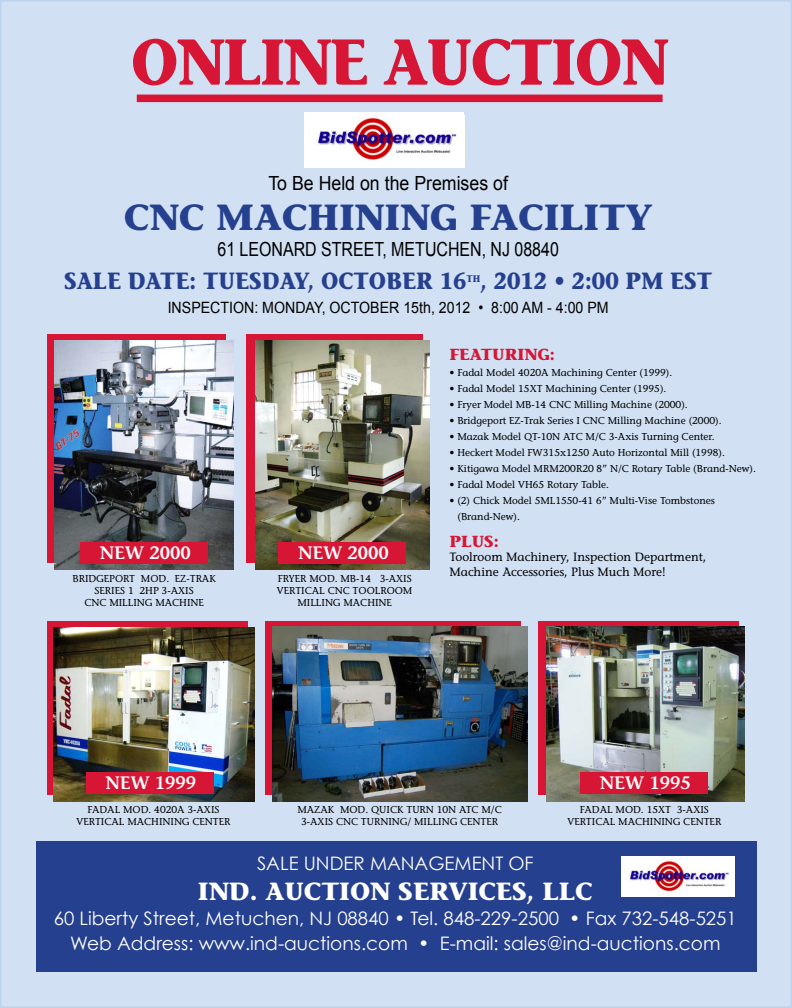
<style>
.page{position:relative;width:792px;height:1008px;background:#fff}
.page>*{position:absolute;margin:0;border:0;box-sizing:border-box;transform-origin:0 0}
.t1{font:700 64.6px "Stone Informal Std";letter-spacing:-.03em;color:#d71635;scale:.91 1}
.t2{font:700 36.3px "Stone Informal Std";color:#25408f}
.t3{font:700 24.8px "Stone Informal Std";color:#fff}
.t4{font:700 23.4px "Stone Informal Std";color:#25408f;scale:.91 1}
.t5{font:19.5px "Arial";color:#000;scale:.82 1}
.t6{font:19.5px "Arial";color:#000;scale:.91 1}
.t7{font:18.6px/24.8px "Century Gothic";color:#fff;text-align:center}
.t8{font:600 18px "Stone Informal Std";color:#fff}
.t9{font:700 16px "Stone Informal Std";color:#d71635}
.t10{font:15.6px "Arial";color:#000;scale:.91 1}
.t11{font:500 12px/14.4px "Stone Informal Std";color:#000}
.t12{font:500 10px/12px "Stone Informal Std";color:#000;text-align:center}
.t13{font:700 9.6px "Stone Informal Std";color:#25408f;scale:.91 1}
</style>
<div class="page">
<div style="left:1px;top:1px;width:790px;height:1006px;background:#d2e0f3"></div>
<div style="left:137px;top:95px;width:526px;height:7px;background:#d71635"></div>
<div style="left:36px;top:841px;width:721px;height:131px;background:#25408f"></div>
<div style="left:48px;top:621px;width:200px;height:173px;background:#d71635"></div>
<img style="left:53px;top:627px;width:202px;height:174px">
<div style="left:86px;top:773px;width:127px;height:21px;background:#d71635"></div>
<div style="left:266px;top:621px;width:255px;height:173px;background:#d71635"></div>
<div style="left:538px;top:621px;width:200px;height:173px;background:#d71635"></div>
<img style="left:546px;top:626px;width:198px;height:175px">
<img style="left:272px;top:627px;width:255px;height:174px">
<div style="left:580px;top:772px;width:128px;height:22px;background:#d71635"></div>
<svg style="left:48px;top:334px;width:178px;height:229px;background:#cb2744"></svg>
<div style="left:247px;top:334px;width:176px;height:229px;background:#d71635"></div>
<img style="left:55px;top:341px;width:179px;height:229px">
<img style="left:256px;top:341px;width:173px;height:229px">
<div style="left:279px;top:542px;width:127px;height:22px;background:#d71635"></div>
<div style="left:80px;top:542px;width:128px;height:22px;background:#d71635"></div>
<div style="left:304px;top:112px;width:160px;height:55px;background:#fff"></div>
<img style="left:318px;top:117px;width:139px;height:43px">
<div style="left:621px;top:857px;width:113px;height:39px;background:#fff"></div>
<img style="left:630px;top:860px;width:99px;height:32px">
<h1 class="t1" style="left:131px;top:22px;width:592px">ONLINE AUCTI ON</h1>
<h3 class="t6" style="left:268px;top:171px;width:265px">TO BE HELD ON THE PREMISES OF</h3>
<h2 class="t2" style="left:124px;top:194px;width:530px">CNC MACHINING FACILITY</h2>
<h3 class="t5" style="left:217px;top:237px;width:418px">61 LEONARD STREET, METUCH EN, NJ 08840</h3>
<h3 class="t4" style="left:64px;top:267px;width:444px">SALE DATE: TUESDAY, OCTOBER 16</h3>
<p class="t13" style="left:466px;top:272px;width:17px">th</p>
<h3 class="t4" style="left:480px;top:267px;width:256px">, 2012 • 2:00 PM EST</h3>
<h3 class="t10" style="left:168px;top:298px;width:130px">INSPECTION: MONDA</h3>
<h3 class="t10" style="left:314px;top:298px;width:325px">Y, OCTOBER 15TH, 2012 • 8:00 AM - 4:00 PM</h3>
<h3 class="t8" style="left:100px;top:542px;width:92px">NEW 2000</h3>
<h3 class="t8" style="left:298px;top:542px;width:92px">NEW 2000</h3>
<p class="t12" style="left:277px;top:573px;width:137px">FRYER MOD. MB-14 3-AXIS<br>VERTICAL CNC TOOLROOM<br>MILLING MACHINE</p>
<p class="t12" style="left:72px;top:573px;width:145px">BRIDGEPORT MOD. EZ-TRAK<br>SERIES 1 2HP 3-AXIS<br>CNC MILLING MACHINE</p>
<h3 class="t9" style="left:449px;top:344px;width:107px">FEATURING:</h3>
<p class="t12" style="left:449px;top:366px;width:224px">• Fadal Model 4020A Machining Center (1999).</p>
<p class="t12" style="left:449px;top:382px;width:218px">• Fadal Model 15XT Machining Center (1995).</p>
<p class="t12" style="left:449px;top:398px;width:240px">• Fryer Model MB-14 CNC Milling Machine (2000).</p>
<p class="t12" style="left:449px;top:414px;width:274px">• Bridgeport EZ-Trak Series I CNC Milling Machine (2000).</p>
<p class="t12" style="left:449px;top:430px;width:267px">• Mazak Model QT-10N ATC M/C 3-Axis Turning Center.</p>
<p class="t12" style="left:449px;top:446px;width:277px">• Heckert Model FW315x1250 Auto Horizontal Mill (1998).</p>
<p class="t12" style="left:449px;top:462px;width:308px">• Kitigawa Model MRM200R20 8” N/C Rotary Table (Brand-New).</p>
<p class="t12" style="left:449px;top:478px;width:161px">• Fadal Model VH65 Rotary Table.</p>
<p class="t12" style="left:457px;top:492px;width:259px;line-height:16px;text-align:left;text-indent:-8px">• (2) Chick Model 5ML1550-41 6” Multi-Vise Tombstones (Brand-New).</p>
<h3 class="t9" style="left:449px;top:531px;width:51px">PLUS:</h3>
<p class="t11" style="left:449px;top:550px;width:258px">Toolroom Machinery, Inspection Department,<br>Machine Accessories, Plus Much More!</p>
<h3 class="t8" style="left:105px;top:772px;width:92px">NEW 1999</h3>
<h3 class="t8" style="left:600px;top:772px;width:92px">NEW 1995</h3>
<p class="t12" style="left:77px;top:804px;width:155px">FADAL MOD. 4020A 3-AXIS<br>VERTICAL MACHINING CENTER</p>
<p class="t12" style="left:297px;top:804px;width:206px">MAZAK MOD. QUICK TURN 10N ATC M/C<br>3-AXIS CNC TURNING/ MILLING CENTER</p>
<h3 class="t7" style="left:257px;top:851px;width:278px">Sale Under Management of</h3>
<p class="t12" style="left:568px;top:804px;width:155px">FADAL MOD. 15XT 3-AXIS<br>VERTICAL MACHINING CENTER</p>
<h3 class="t3" style="left:198px;top:876px;width:18px">IND</h3>
<h3 class="t3" style="left:250px;top:876px;width:36px">. AUC</h3>
<h3 class="t3" style="left:321px;top:876px;width:174px">TION SERVICES</h3>
<h3 class="t3" style="left:527px;top:876px;width:67px">, LL C</h3>
<h3 class="t7" style="left:54px;top:906px;width:685px">60 Liberty Street, Metuchen, NJ 08840 • Tel. 848-229-2500 • Fax 732-548-5251<br>Web Address: www.ind-auctions.com • E-mail: sales@ind-auctions.com</h3>
</div>
